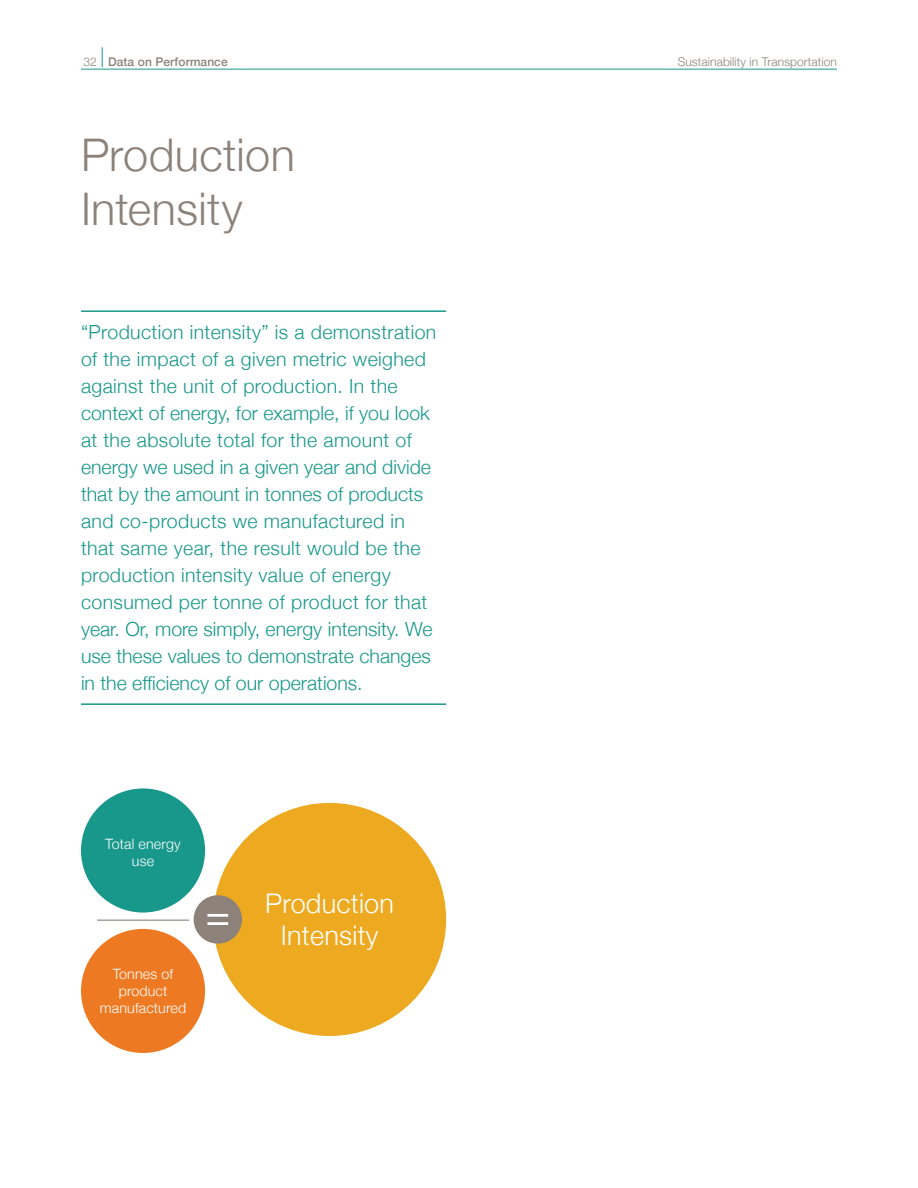
<style>
.page{position:relative;width:918px;height:1188px;background:#fff}
.page>*{position:absolute;margin:0;border:0;box-sizing:border-box;transform-origin:0 0}
.t1{font:300 45px/54px "Helvetica Neue";letter-spacing:.005em;color:#8c827a}
.t2{font:300 27px/32.4px "Helvetica Neue";letter-spacing:.01em;color:#fff;text-align:center}
.t3{font:300 19.5px/27px "Helvetica Neue";letter-spacing:.02em;color:#18988b}
.t4{font:300 14.25px/17.1px "Helvetica Neue";letter-spacing:.01em;color:#fff;text-align:center}
.t5{font:300 12px "Helvetica Neue";letter-spacing:.01em;color:#8c827a}
.t6{font:500 12px "Helvetica Neue";letter-spacing:.01em;color:#8c827a}
.s1{font-weight:300}
</style>
<div class="page">
<hr style="left:81px;top:69px;width:756px;height:1px;background:#18988b">
<svg style="left:102px;top:47px;width:1px;height:20px"></svg>
<div style="left:81px;top:788px;width:124px;height:125px;background:#18988b;border-radius:50%"></div>
<div style="left:81px;top:929px;width:124px;height:124px;background:#ed7a23;border-radius:50%"></div>
<div style="left:213px;top:803px;width:233px;height:233px;background:#eda920;border-radius:50%"></div>
<div style="left:194px;top:895px;width:48px;height:49px;background:#8c827a;border-radius:50%"></div>
<hr style="left:207px;top:922px;width:21px;height:3px;background:#fff">
<hr style="left:207px;top:914px;width:21px;height:3px;background:#fff">
<hr style="left:97px;top:920px;width:92px;height:1px;background:#8c827a">
<hr style="left:81px;top:310px;width:365px;height:2px;background:#18988b">
<hr style="left:81px;top:703px;width:365px;height:2px;background:#18988b">
<p class="t6" style="left:84px;top:52px;width:146px"><span class="s1">32</span> Data on Performance</p>
<p class="t5" style="left:678px;top:52px;width:161px">Sustainability in Transportation</p>
<h1 class="t1" style="left:81px;top:124px;width:215px">Production<br>Intensity</h1>
<p class="t3" style="left:81px;top:317px;width:357px">“Production intensity” is a demonstration of the impact of a given metric weighed against the unit of production. In the context of energy, for example, if you look at the absolute total for the amount of energy we used in a given year and divide that by the amount in tonnes of products and co-products we manufactured in that same year, the result would be the production intensity value of energy consumed per tonne of product for that year. Or, more simply, energy intensity. We use these values to demonstrate changes in the efficiency of our operations.</p>
<p class="t4" style="left:105px;top:834px;width:77px">Total energy use</p>
<p class="t4" style="left:100px;top:964px;width:88px">Tonnes of product manufactured</p>
<h2 class="t2" style="left:265px;top:885px;width:130px">Production<br>Intensity</h2>
</div>
